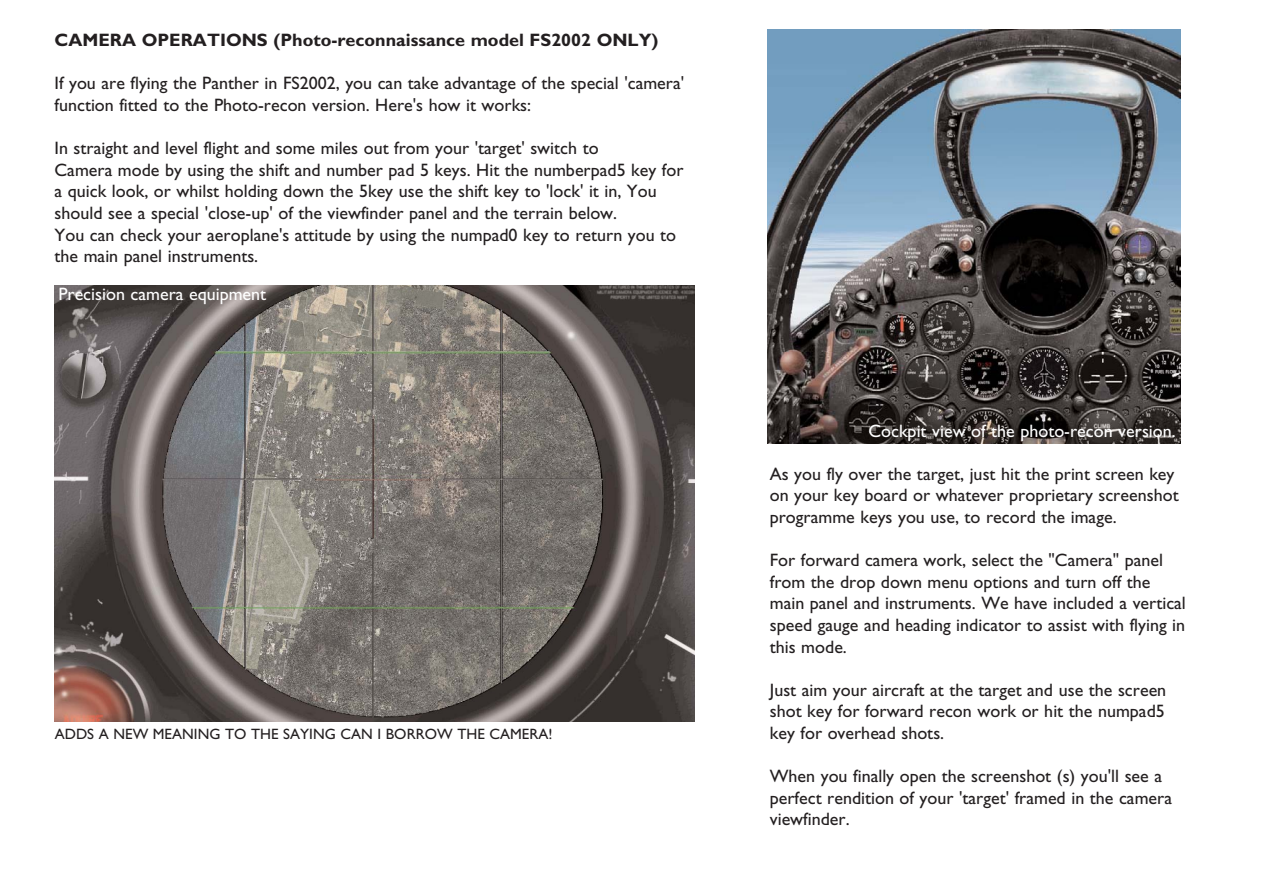
<style>
.page{position:relative;width:1263px;height:893px;background:#fff}
.page>*{position:absolute;margin:0;border:0;box-sizing:border-box;transform-origin:0 0}
.t1{font:18px/21.6px "Gill Sans";color:#231f20}
.t2{font:18px "Gill Sans";color:#fff}
.t3{font:700 18px "Gill Sans";color:#231f20}
.t4{font:15px "Gill Sans";color:#231f20}
</style>
<div class="page">
<img style="left:767px;top:30px;width:414px;height:413px">
<img style="left:54px;top:285px;width:641px;height:436px">
<p class="t3" style="left:55px;top:34px;width:605px">CAMERA OPERATIONS (Photo-reconnaissance model FS2002 ONLY)</p>
<p class="t1" style="left:55px;top:74px;width:631px">If you are flying the Panther in FS2002, you can take advantage of the special 'camera' function fitted to the Photo-recon version. Here's how it works:</p>
<p class="t1" style="left:55px;top:139px;width:631px">In straight and level flight and some miles out from your 'target' switch to<br>Camera mode by using the shift and number pad 5 keys. Hit the numberpad5 key for a quick look, or whilst holding down the 5key use the shift key to 'lock' it in, You should see a special 'close-up' of the viewfinder panel and the terrain below.<br>You can check your aeroplane's attitude by using the numpad0 key to return you to the main panel instruments.</p>
<p class="t2" style="left:58px;top:287px;width:209px">Precision camera equipment</p>
<p class="t4" style="left:55px;top:728px;width:499px">ADDS A NEW MEANING TO THE SAYING CAN I BORROW THE CAMERA!</p>
<p class="t2" style="left:868px;top:425px;width:309px">Cockpit view of the photo-recon version.</p>
<p class="t1" style="left:770px;top:464px;width:410px">As you fly over the target, just hit the print screen key on your key board or whatever proprietary screenshot programme keys you use, to record the image.</p>
<p class="t1" style="left:770px;top:551px;width:418px">For forward camera work, select the "Camera" panel from the drop down menu options and turn off the main panel and instruments. We have included a vertical speed gauge and heading indicator to assist with flying in this mode.</p>
<p class="t1" style="left:770px;top:680px;width:398px;text-align:justify">Just aim your aircraft at the target and use the screen shot key for forward recon work or hit the numpad5 key for overhead shots.</p>
<p class="t1" style="left:770px;top:767px;width:404px">When you finally open the screenshot (s) you'll see a perfect rendition of your 'target' framed in the camera viewfinder.</p>
</div>
